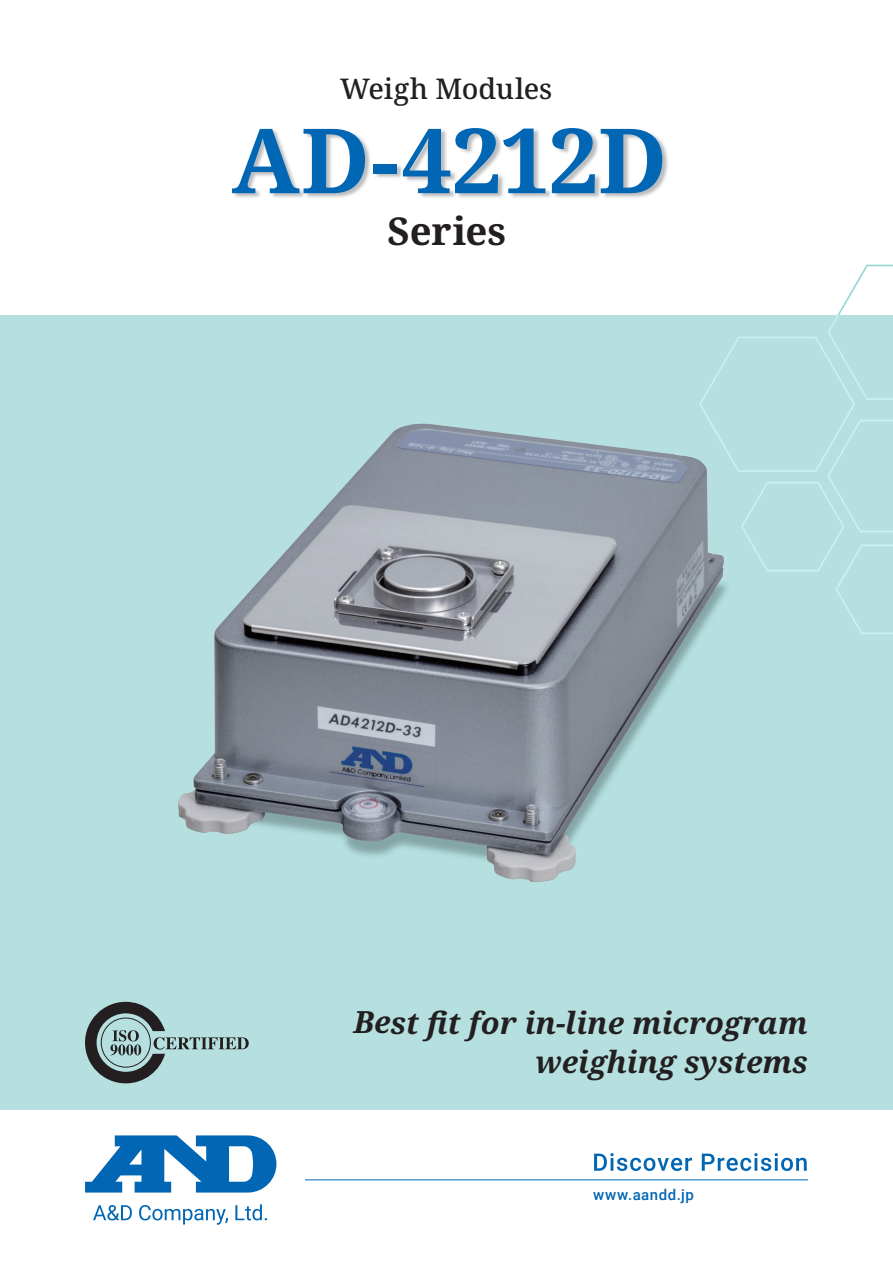
<style>
.page{position:relative;width:893px;height:1263px;background:#fff}
.page>*{position:absolute;margin:0;border:0;box-sizing:border-box;transform-origin:0 0}
.t1{font:700 90px "Noto Serif";letter-spacing:-.01em;color:#0166b3}
.t2{font:700 38.4px "Noto Serif";letter-spacing:-.005em;color:#231f20}
.t3{font:italic 700 30.6px/39.2px "Noto Serif";color:#231f20;text-align:right}
.t4{font:500 28.5px "Noto Serif";color:#231f20}
.t5{font:500 15px "Roboto";letter-spacing:.035em;color:#0166b3}
</style>
<div class="page">
<div style="left:0;top:315px;width:893px;height:794px;background:#b5e0df"></div>
<svg style="left:707px;top:264px;width:186px;height:370px"></svg>
<svg style="left:594px;top:1153px;width:98px;height:18px"></svg>
<svg style="left:702px;top:1153px;width:105px;height:18px"></svg>
<hr style="left:305px;top:1179px;width:503px;height:1px;background:#0166b3">
<svg style="left:85px;top:1135px;width:191px;height:57px"></svg>
<svg style="left:93px;top:1205px;width:39px;height:15px"></svg>
<svg style="left:139px;top:1205px;width:89px;height:20px"></svg>
<svg style="left:235px;top:1204px;width:32px;height:16px"></svg>
<svg style="left:85px;top:1002px;width:164px;height:81px"></svg>
<img style="left:234px;top:129px;width:490px;height:156px">
<img style="left:756px;top:492px;width:24px;height:142px">
<img style="left:178px;top:391px;width:578px;height:492px">
<p class="t4" style="left:340px;top:69px;width:214px">Weigh Modules</p>
<h1 class="t1" style="left:232px;top:97px;width:437px">AD-4212D</h1>
<p class="t2" style="left:387px;top:204px;width:120px">Series</p>
<p class="t3" style="left:353px;top:1004px;width:456px">Best fit for in-line microgram weighing systems</p>
<p class="t5" style="left:593px;top:1184px;width:102px">www.aandd.jp</p>
</div>
